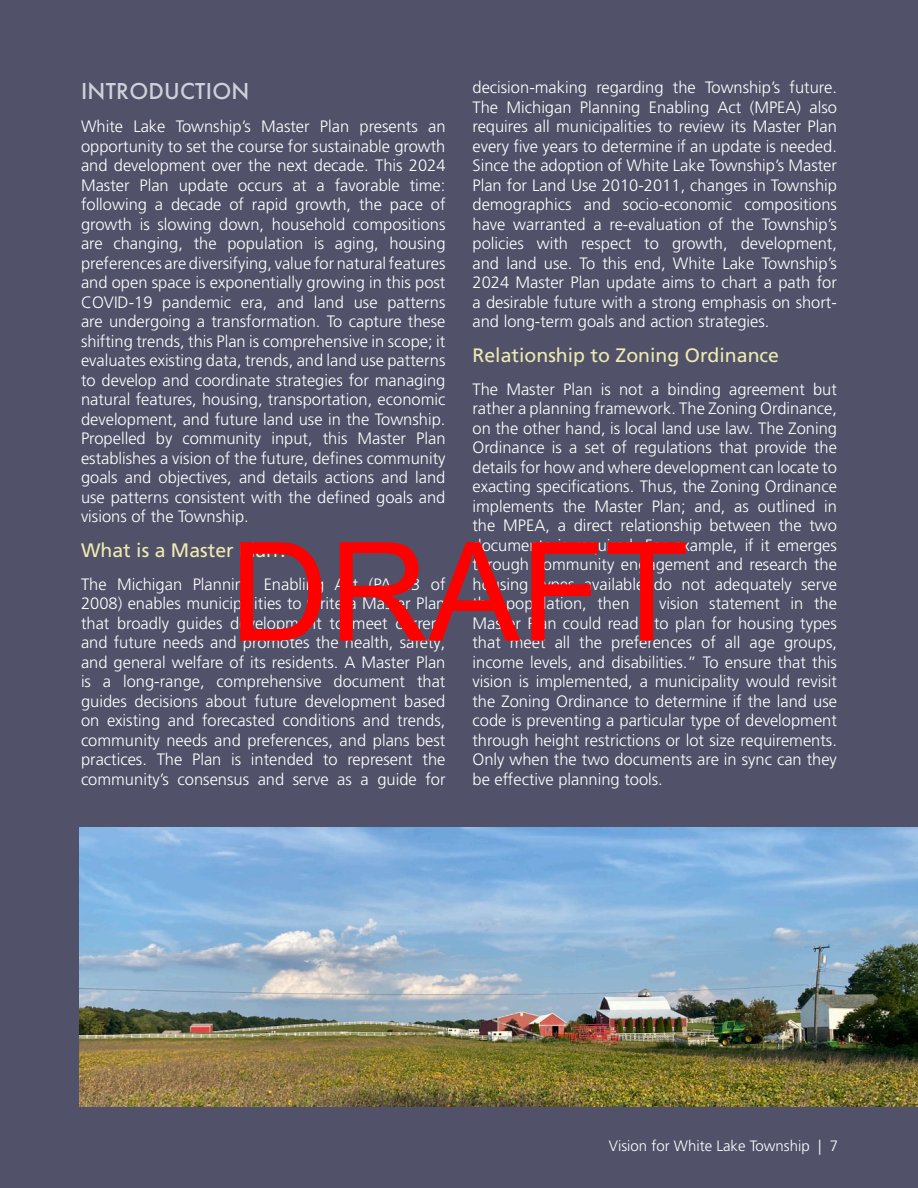
<style>
.page{position:relative;width:918px;height:1188px;background:#515169}
.page>*{position:absolute;margin:0;border:0;box-sizing:border-box;transform-origin:0 0}
.t1{font:137.7px "Arial";color:#f00}
.Heading_1{font:500 24px "Futura PT";letter-spacing:.01em;color:#cfd0db}
.Heading_2{font:19.5px "Frutiger LT Pro";color:#edebb0}
.t2{font:300 16.5px/19.5px "Frutiger LT Pro";color:#fff;text-align:justify}
.t3{font:300 15px "Frutiger LT Pro";color:#fff}
</style>
<div class="page">
<img style="left:80px;top:828px;width:838px;height:279px">
<p class="t2" style="left:472px;top:78px;width:366px">decision-making regarding the Township’s future.<br>The Michigan Planning Enabling Act (MPEA) also requires all municipalities to review its Master Plan every five years to determine if an update is needed.<br>Since the adoption of White Lake Township’s Master Plan for Land Use 2010-2011, changes in Township demographics and socio-economic compositions have warranted a re-evaluation of the Township’s policies with respect to growth, development, and land use. To this end, White Lake Township’s 2024 Master Plan update aims to chart a path for a desirable future with a strong emphasis on short&shy;and long-term goals and action strategies.</p>
<p class="Heading_2" style="left:472px;top:344px;width:308px">Relationship to Zoning Ordinance</p>
<p class="t2" style="left:472px;top:380px;width:366px">The Master Plan is not a binding agreement but rather a planning framework. The Zoning Ordinance, on the other hand, is local land use law. The Zoning Ordinance is a set of regulations that provide the details for how and where development can locate to exacting specifications. Thus, the Zoning Ordinance implements the Master Plan; and, as outlined in the MPEA, a direct relationship between the two documents is required. For example, if it emerges through community engagement and research the housing types available do not adequately serve the population, then a vision statement in the Master Plan could read “to plan for housing types that meet all the preferences of all age groups, income levels, and disabilities.” To ensure that this vision is implemented, a municipality would revisit the Zoning Ordinance to determine if the land use code is preventing a particular type of development through height restrictions or lot size requirements.<br>Only when the two documents are in sync can they be effective planning tools.</p>
<p class="Heading_1" style="left:81px;top:77px;width:170px">INTRODUCTION</p>
<p class="t2" style="left:81px;top:117px;width:366px">White Lake Township’s Master Plan presents an opportunity to set the course for sustainable growth and development over the next decade. This 2024<br>Master Plan update occurs at a favorable time: following a decade of rapid growth, the pace of growth is slowing down, household compositions are changing, the population is aging, housing preferences are diversifying, value for natural features and open space is exponentially growing in this post COVID-19 pandemic era, and land use patterns are undergoing a transformation. To capture these shifting trends, this Plan is comprehensive in scope; it evaluates existing data, trends, and land use patterns to develop and coordinate strategies for managing natural features, housing, transportation, economic development, and future land use in the Township.<br>Propelled by community input, this Master Plan establishes a vision of the future, defines community goals and objectives, and details actions and land use patterns consistent with the defined goals and visions of the Township.</p>
<p class="Heading_2" style="left:81px;top:539px;width:208px">What is a Master Plan?</p>
<p class="t2" style="left:81px;top:574px;width:366px">The Michigan Planning Enabling Act (PA 33 of 2008) enables municipalities to write a Master Plan that broadly guides development to meet current and future needs and promotes the health, safety, and general welfare of its residents. A Master Plan is a long-range, comprehensive document that guides decisions about future development based on existing and forecasted conditions and trends, community needs and preferences, and plans best practices. The Plan is intended to represent the community’s consensus and serve as a guide for</p>
<h1 class="t1" style="left:230px;top:498px;width:460px">DRAFT</h1>
<p class="t3" style="left:609px;top:1137px;width:231px">Vision for White Lake Township | 7</p>
</div>
